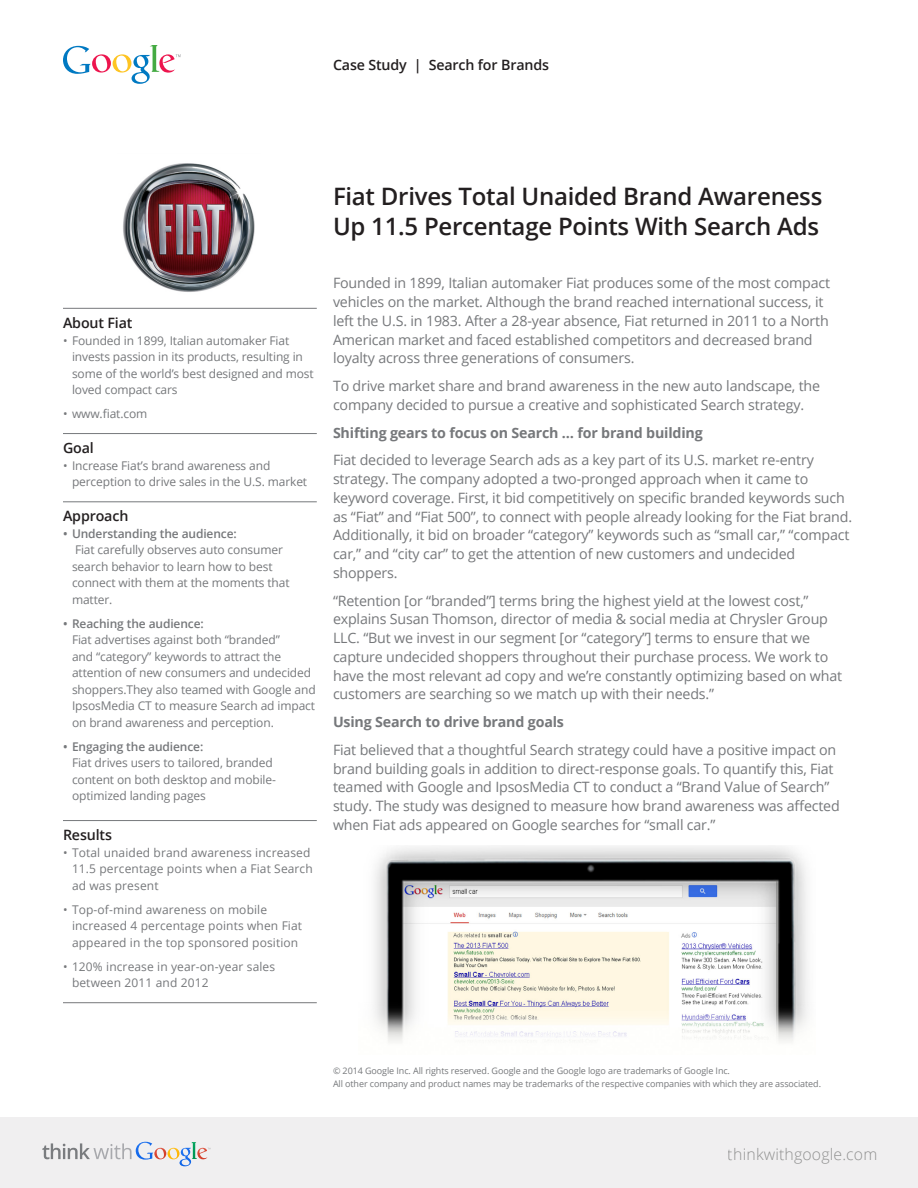
<style>
.page{position:relative;width:918px;height:1188px;background:#fff}
.page>*{position:absolute;margin:0;border:0;box-sizing:border-box;transform-origin:0 0}
.Main_Title{font:600 24px/30px "Open Sans";letter-spacing:-.01em;color:#231f20}
.t1{font:300 15.75px "Open Sans";letter-spacing:.01em;color:#666766}
.Body_Text{font:14.25px/18.8px "Open Sans";letter-spacing:-.015em;color:#76787b}
.Body_Text-2{font:700 14.25px "Open Sans";letter-spacing:-.015em;color:#76787b}
.Sidebar_Subhead{font:600 14.25px "Open Sans";letter-spacing:-.01em;color:#231f20}
.Overview_Title{font:600 14.25px "Open Sans";letter-spacing:-.01em;color:#231f20}
.t2{font:12px/16.5px "Open Sans";letter-spacing:-.01em;color:#76787b}
.t3{font:12px/16.5px "Open Sans";letter-spacing:.01em;color:#76787b}
.End_Footer__copyrigh{font:9px "Open Sans";letter-spacing:-.01em;color:#76787b}
.s1{font-weight:600}
</style>
<div class="page">
<svg style="left:63px;top:45px;width:118px;height:39px"></svg>
<img style="left:123px;top:163px;width:132px;height:129px">
<img style="left:374px;top:846px;width:434px;height:196px">
<hr style="left:63px;top:308px;width:254px;height:1px;background:#76787b">
<hr style="left:63px;top:433px;width:254px;height:1px;background:#76787b">
<hr style="left:63px;top:502px;width:254px;height:1px;background:#76787b">
<hr style="left:63px;top:820px;width:254px;height:1px;background:#76787b">
<hr style="left:63px;top:1002px;width:254px;height:1px;background:#76787b">
<div style="left:0;top:1117px;width:918px;height:71px;background:#f0eff0"></div>
<svg style="left:42px;top:1142px;width:168px;height:24px"></svg>
<p class="Overview_Title" style="left:333px;top:55px;width:218px">Case Study | Search for Brands</p>
<p class="Sidebar_Subhead" style="left:63px;top:313px;width:71px">About Fiat</p>
<p class="t2" style="left:72px;top:332px;width:243px;text-indent:-9px">• Founded in 1899, Italian automaker Fiat invests passion in its products, resulting in some of the world’s best designed and most loved compact cars</p>
<p class="t2" style="left:63px;top:405px;width:86px">• www.fiat.com</p>
<p class="Sidebar_Subhead" style="left:63px;top:438px;width:32px">Goal</p>
<p class="t2" style="left:72px;top:457px;width:237px;text-indent:-9px">• Increase Fiat’s brand awareness and perception to drive sales in the U.S. market</p>
<p class="Sidebar_Subhead" style="left:63px;top:507px;width:67px">Approach</p>
<p class="t2" style="left:72px;top:525px;width:219px;text-indent:-9px"><span class="s1">• Understanding the audience:<br></span>Fiat carefully observes auto consumer search behavior to learn how to best connect with them at the moments that matter.</p>
<p class="t2" style="left:72px;top:615px;width:245px;text-indent:-9px"><span class="s1">• Reaching the audience:<br></span>Fiat advertises against both “branded”<br>and “category” keywords to attract the attention of new consumers and undecided shoppers.They also teamed with Google and IpsosMedia CT to measure Search ad impact on brand awareness and perception.</p>
<p class="t2" style="left:72px;top:738px;width:206px;text-indent:-9px"><span class="s1">• Engaging the audience:<br></span>Fiat drives users to tailored, branded content on both desktop and mobile&shy;optimized landing pages</p>
<p class="Sidebar_Subhead" style="left:63px;top:825px;width:50px">Results</p>
<p class="t3" style="left:72px;top:844px;width:242px;text-indent:-9px">• Total unaided brand awareness increased<br>11.5 percentage points when a Fiat Search ad was present</p>
<p class="t3" style="left:72px;top:901px;width:232px;text-indent:-9px">• Top-of-mind awareness on mobile increased 4 percentage points when Fiat appeared in the top sponsored position</p>
<p class="t3" style="left:72px;top:958px;width:205px;text-indent:-9px">• 120% increase in year-on-year sales between 2011 and 2012</p>
<p class="Main_Title" style="left:333px;top:181px;width:491px">Fiat Drives Total Unaided Brand Awareness<br>Up 11.5 Percentage Points With Search Ads</p>
<p class="Body_Text" style="left:333px;top:273px;width:499px">Founded in 1899, Italian automaker Fiat produces some of the most compact vehicles on the market. Although the brand reached international success, it left the U.S. in 1983. After a 28-year absence, Fiat returned in 2011 to a North American market and faced established competitors and decreased brand loyalty across three generations of consumers.</p>
<p class="Body_Text" style="left:333px;top:376px;width:489px">To drive market share and brand awareness in the new auto landscape, the company decided to pursue a creative and sophisticated Search strategy.</p>
<p class="Body_Text-2" style="left:333px;top:422px;width:371px">Shifting gears to focus on Search … for brand building</p>
<p class="Body_Text" style="left:333px;top:450px;width:521px">Fiat decided to leverage Search ads as a key part of its U.S. market re-entry strategy. The company adopted a two-pronged approach when it came to keyword coverage. First, it bid competitively on specific branded keywords such as “Fiat” and “Fiat 500”, to connect with people already looking for the Fiat brand.<br>Additionally, it bid on broader “category” keywords such as “small car,” “compact car,” and “city car” to get the attention of new customers and undecided shoppers.</p>
<p class="Body_Text" style="left:333px;top:591px;width:511px">“Retention [or “branded”] terms bring the highest yield at the lowest cost,” explains Susan Thomson, director of media &amp; social media at Chrysler Group LLC. “But we invest in our segment [or “category”] terms to ensure that we capture undecided shoppers throughout their purchase process. We work to have the most relevant ad copy and we’re constantly optimizing based on what customers are searching so we match up with their needs.”</p>
<p class="Body_Text-2" style="left:333px;top:712px;width:233px">Using Search to drive brand goals</p>
<p class="Body_Text" style="left:333px;top:740px;width:508px">Fiat believed that a thoughtful Search strategy could have a positive impact on brand building goals in addition to direct-response goals. To quantify this, Fiat teamed with Google and IpsosMedia CT to conduct a “Brand Value of Search” study. The study was designed to measure how brand awareness was affected when Fiat ads appeared on Google searches for “small car.”</p>
<p class="End_Footer__copyrigh" style="left:333px;top:1064px;width:399px">© 2014 Google Inc. All rights reserved. Google and the Google logo are trademarks of Google Inc.</p>
<p class="End_Footer__copyrigh" style="left:333px;top:1078px;width:490px">All other company and product names may be trademarks of the respective companies with which they are associated.</p>
<p class="t1" style="left:728px;top:1143px;width:151px">thinkwithgoogle.com</p>
</div>
